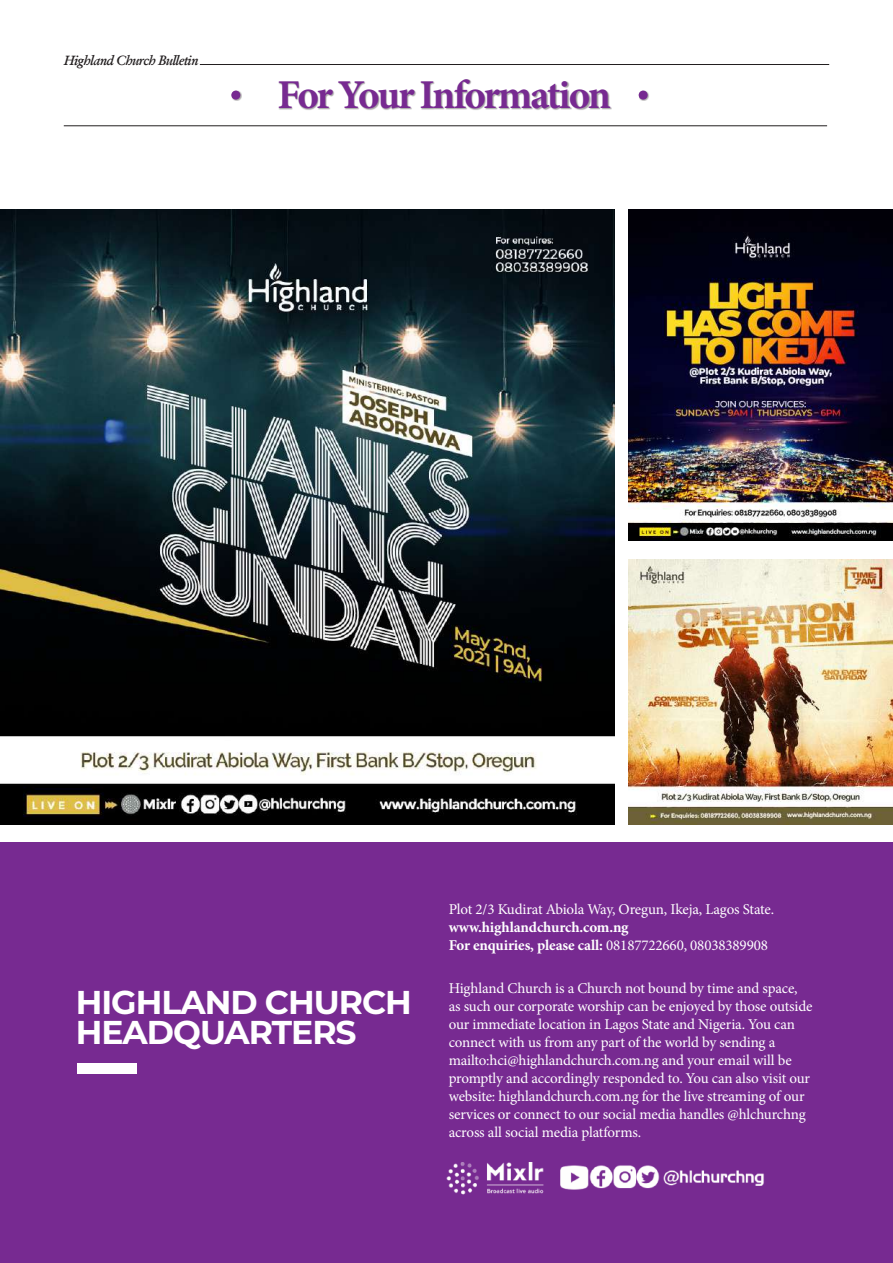
<style>
.page{position:relative;width:893px;height:1263px;background:#fff}
.page>*{position:absolute;margin:0;border:0;box-sizing:border-box;transform-origin:0 0}
.t1{font:700 40.95px "Minion Pro";letter-spacing:-.06em;color:#772a91}
.t2{font:700 33px/30px "Montserrat";letter-spacing:-.03em;color:#fff}
.t3{font:15px/18px "Minion Pro";letter-spacing:-.01em;color:#fff}
.t4{font:700 15px/18px "Minion Pro";letter-spacing:-.01em;color:#fff}
.t5{font:italic 600 13.5px "Garamond";letter-spacing:-.05em;color:#231f20}
.s1{font-weight:400}
</style>
<div class="page">
<div style="left:0;top:842px;width:893px;height:421px;background:#772a91"></div>
<img style="left:446px;top:1162px;width:318px;height:33px">
<div style="left:77px;top:1063px;width:60px;height:11px;background:#fff"></div>
<img style="left:628px;top:210px;width:265px;height:331px">
<img style="left:628px;top:559px;width:265px;height:265px">
<img style="left:0;top:210px;width:614px;height:614px">
<hr style="left:200px;top:64px;width:629px;height:1px;background:#231f20">
<hr style="left:64px;top:125px;width:763px;height:1px;background:#231f20">
<div style="left:279px;top:79px;width:333px;height:31px;background:#231f20;opacity:.4"></div>
<div style="left:231px;top:91px;width:11px;height:10px;background:#231f20;opacity:.4"></div>
<div style="left:231px;top:91px;width:9px;height:9px;background:#772a91;border-radius:50%"></div>
<div style="left:639px;top:91px;width:10px;height:10px;background:#231f20;opacity:.4"></div>
<div style="left:639px;top:91px;width:9px;height:9px;background:#772a91;border-radius:50%"></div>
<p class="t5" style="left:64px;top:52px;width:136px">Highland Church Bulletin</p>
<h1 class="t1" style="left:278px;top:67px;width:335px">For Your Information</h1>
<h2 class="t2" style="left:76px;top:986px;width:338px">HIGHLAND CHURCH<br>HEADQUARTERS</h2>
<p class="t3" style="left:449px;top:900px;width:327px">Plot 2/3 Kudirat Abiola Way, Oregun, Ikeja, Lagos State.</p>
<p class="t4" style="left:449px;top:917px;width:321px">www.highlandchurch.com.ng<br>For enquiries, please call: <span class="s1">08187722660, 08038389908</span></p>
<p class="t3" style="left:449px;top:979px;width:365px">Highland Church is a Church not bound by time and space, as such our corporate worship can be enjoyed by those outside our immediate location in Lagos State and Nigeria. You can connect with us from any part of the world by sending a mailto:hci@highlandchurch.com.ng and your email will be promptly and accordingly responded to. You can also visit our website: highlandchurch.com.ng for the live streaming of our services or connect to our social media handles @hlchurchng across all social media platforms.</p>
</div>
